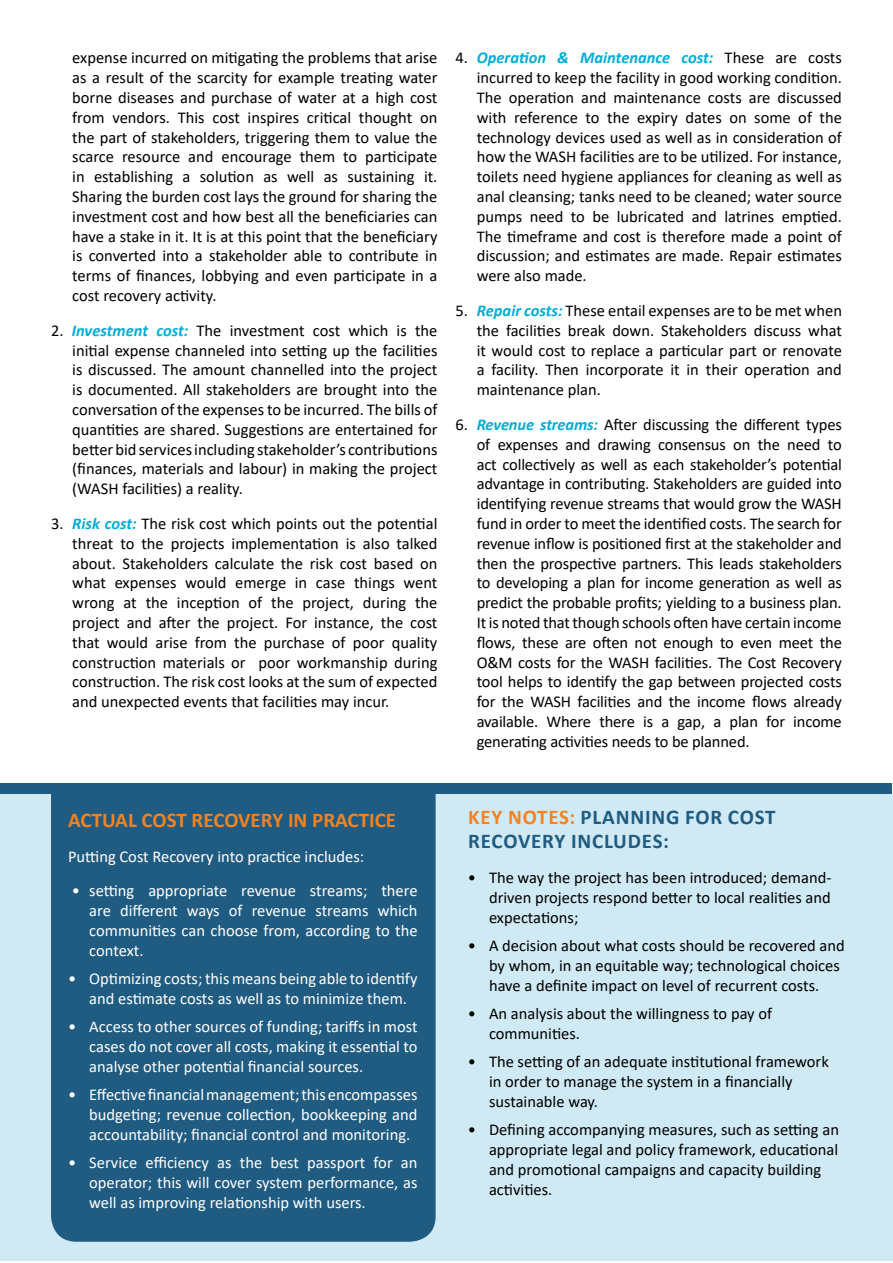
<style>
.page{position:relative;width:893px;height:1263px;background:#fff}
.page>*{position:absolute;margin:0;border:0;box-sizing:border-box;transform-origin:0 0}
.Heading{font:700 21px/24px "Calibri";letter-spacing:.04em;color:#205b81}
.Heading-2{font:700 21px "Calibri";color:#f58220}
.Bullets{font:16.5px/19.8px "Calibri";color:#000;text-align:justify}
.Bullets-2{font:16.5px/19.8px "Calibri";color:#fff;text-align:justify}
.Body{font:16.5px "Calibri";color:#fff}
.s1{font-weight:700;font-style:italic;color:#00add9}
.s2{color:#f58220}
</style>
<div class="page">
<div style="left:1px;top:783px;width:891px;height:22px;background:#205b81"></div>
<div style="left:0;top:794px;width:892px;height:467px;background:#d0eaf5"></div>
<div style="left:51px;top:794px;width:385px;height:448px;background:#205b81"></div>
<p class="Bullets" style="left:72px;top:48px;width:367px">expense incurred on mitigating the problems that arise as a result of the scarcity for example treating water borne diseases and purchase of water at a high cost from vendors. This cost inspires critical thought on the part of stakeholders, triggering them to value the scarce resource and encourage them to participate in establishing a solution as well as sustaining it.<br>Sharing the burden cost lays the ground for sharing the investment cost and how best all the beneficiaries can have a stake in it. It is at this point that the beneficiary is converted into a stakeholder able to contribute in terms of finances, lobbying and even participate in a cost recovery activity.</p>
<p class="Bullets" style="left:72px;top:320px;width:367px;text-indent:-21px">2. <span class="s1">Investment cost:</span> The investment cost which is the initial expense channeled into setting up the facilities is discussed. The amount channelled into the project is documented. All stakeholders are brought into the conversation of the expenses to be incurred. The bills of quantities are shared. Suggestions are entertained for better bid services including stakeholder’s contributions (finances, materials and labour) in making the project (WASH facilities) a reality.</p>
<p class="Bullets" style="left:72px;top:513px;width:367px;text-indent:-21px">3. <span class="s1">Risk cost:</span> The risk cost which points out the potential threat to the projects implementation is also talked about. Stakeholders calculate the risk cost based on what expenses would emerge in case things went wrong at the inception of the project, during the project and after the project. For instance, the cost that would arise from the purchase of poor quality construction materials or poor workmanship during construction. The risk cost looks at the sum of expected and unexpected events that facilities may incur.</p>
<p class="Bullets" style="left:477px;top:48px;width:367px;text-indent:-21px">4. <span class="s1">Operation &amp; Maintenance cost:</span> These are costs incurred to keep the facility in good working condition.<br>The operation and maintenance costs are discussed with reference to the expiry dates on some of the technology devices used as well as in consideration of how the WASH facilities are to be utilized. For instance, toilets need hygiene appliances for cleaning as well as anal cleansing; tanks need to be cleaned; water source pumps need to be lubricated and latrines emptied.<br>The timeframe and cost is therefore made a point of discussion; and estimates are made. Repair estimates were also made.</p>
<p class="Bullets" style="left:477px;top:300px;width:367px;text-indent:-21px">5. <span class="s1">Repair costs:</span> These entail expenses are to be met when the facilities break down. Stakeholders discuss what it would cost to replace a particular part or renovate a facility. Then incorporate it in their operation and maintenance plan.</p>
<p class="Bullets" style="left:477px;top:414px;width:367px;text-indent:-21px">6. <span class="s1">Revenue streams:</span> After discussing the different types of expenses and drawing consensus on the need to act collectively as well as each stakeholder’s potential advantage in contributing. Stakeholders are guided into identifying revenue streams that would grow the WASH fund in order to meet the identified costs. The search for revenue inflow is positioned first at the stakeholder and then the prospective partners. This leads stakeholders to developing a plan for income generation as well as predict the probable profits; yielding to a business plan.<br>It is noted that though schools often have certain income flows, these are often not enough to even meet the O&amp;M costs for the WASH facilities. The Cost Recovery tool helps to identify the gap between projected costs for the WASH facilities and the income flows already available. Where there is a gap, a plan for income generating activities needs to be planned.</p>
<p class="Heading-2" style="left:68px;top:805px;width:330px">ACTUAL COST RECOVERY IN PRACTICE</p>
<p class="Body" style="left:68px;top:845px;width:298px">Putting Cost Recovery into practice includes:</p>
<p class="Bullets-2" style="left:89px;top:881px;width:330px;text-indent:-18px">• setting appropriate revenue streams; there are different ways of revenue streams which communities can choose from, according to the context.</p>
<p class="Bullets-2" style="left:89px;top:968px;width:330px;text-indent:-21px">• Optimizing costs; this means being able to identify and estimate costs as well as to minimize them.</p>
<p class="Bullets-2" style="left:89px;top:1016px;width:330px;text-indent:-21px">• Access to other sources of funding; tariffs in most cases do not cover all costs, making it essential to analyse other potential financial sources.</p>
<p class="Bullets-2" style="left:89px;top:1084px;width:330px;text-indent:-21px">• Effective financial management; this encompasses budgeting; revenue collection, bookkeeping and accountability; financial control and monitoring.</p>
<p class="Bullets-2" style="left:89px;top:1152px;width:330px;text-indent:-21px">• Service efficiency as the best passport for an operator; this will cover system performance, as well as improving relationship with users.</p>
<p class="Heading" style="left:468px;top:805px;width:309px"><span class="s2">KEY NOTES:</span> PLANNING FOR COST<br>RECOVERY INCLUDES:</p>
<p class="Bullets" style="left:489px;top:867px;width:344px;text-indent:-21px">• The way the project has been introduced; demand&shy;driven projects respond better to local realities and expectations;</p>
<p class="Bullets" style="left:489px;top:935px;width:357px;text-align:left;text-indent:-21px">• A decision about what costs should be recovered and by whom, in an equitable way; technological choices have a definite impact on level of recurrent costs.</p>
<p class="Bullets" style="left:489px;top:1003px;width:285px;text-indent:-21px">• An analysis about the willingness to pay of communities.</p>
<p class="Bullets" style="left:489px;top:1051px;width:341px;text-align:left;text-indent:-21px">• The setting of an adequate institutional framework in order to manage the system in a financially sustainable way.</p>
<p class="Bullets" style="left:489px;top:1119px;width:351px;text-align:left;text-indent:-21px">• Defining accompanying measures, such as setting an appropriate legal and policy framework, educational and promotional campaigns and capacity building activities.</p>
</div>
